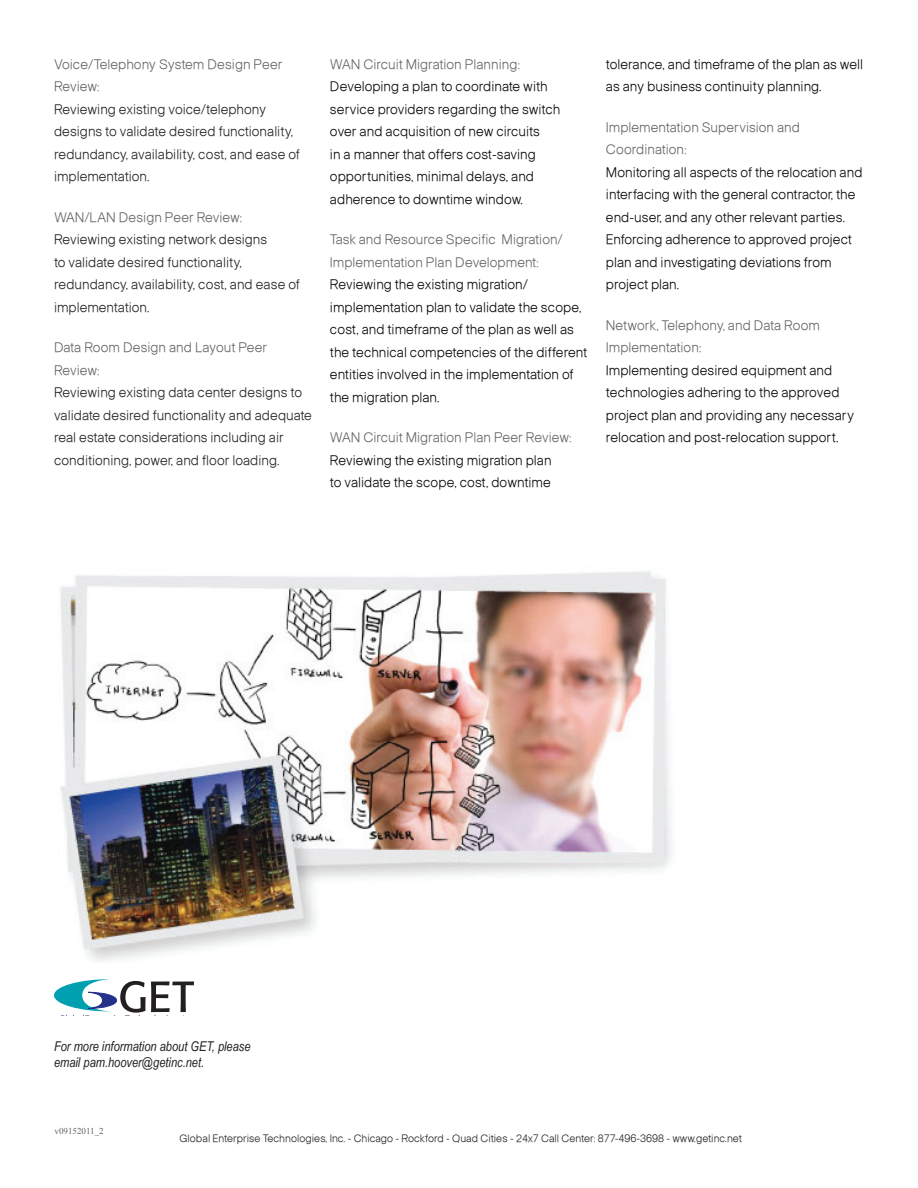
<style>
.page{position:relative;width:918px;height:1188px;background:#fff}
.page>*{position:absolute;margin:0;border:0;box-sizing:border-box;transform-origin:0 0}
.t1{font:13.5px/22.5px "Ciscolight";color:#040503}
.t2{font:13.5px/22.5px "Ciscolight";color:#231f20}
.t3{font:13.5px/22.5px "Ciscolight";color:#636366}
.t4{font:italic 13.5px/16.2px "Arial Narrow";color:#231f20}
.t5{font:10.5px "Ciscolight";color:#231f20}
.t6{font:9px "Times New Roman";color:#636366}
</style>
<div class="page">
<svg style="left:54px;top:979px;width:140px;height:37px"></svg>
<img style="left:60px;top:571px;width:612px;height:390px">
<p class="t3" style="left:54px;top:52px;width:230px">Voice/Telephony System Design Peer<br>Review:</p>
<p class="t2" style="left:54px;top:97px;width:247px">Reviewing existing voice/telephony designs to validate desired functionality, redundancy, availability, cost, and ease of implementation.</p>
<p class="t3" style="left:54px;top:205px;width:190px">WAN/LAN Design Peer Review:</p>
<p class="t2" style="left:54px;top:228px;width:247px">Reviewing existing network designs<br>to validate desired functionality, redundancy, availability, cost, and ease of implementation.</p>
<p class="t3" style="left:54px;top:336px;width:215px">Data Room Design and Layout Peer<br>Review:</p>
<p class="t2" style="left:54px;top:381px;width:260px">Reviewing existing data center designs to validate desired functionality and adequate real estate considerations including air conditioning, power, and floor loading.</p>
<p class="t3" style="left:330px;top:52px;width:192px">WAN Circuit Migration Planning:</p>
<p class="t1" style="left:330px;top:75px;width:232px">Developing a plan to coordinate with service providers regarding the switch over and acquisition of new circuits<br>in a manner that offers cost-saving opportunities, minimal delays, and adherence to downtime window.</p>
<p class="t3" style="left:330px;top:228px;width:234px">Task and Resource Specific Migration/<br>Implementation Plan Development:</p>
<p class="t1" style="left:330px;top:273px;width:259px">Reviewing the existing migration/ implementation plan to validate the scope, cost, and timeframe of the plan as well as the technical competencies of the different entities involved in the implementation of the migration plan.</p>
<p class="t3" style="left:330px;top:426px;width:243px">WAN Circuit Migration Plan Peer Review:</p>
<p class="t1" style="left:330px;top:448px;width:223px">Reviewing the existing migration plan to validate the scope, cost, downtime</p>
<p class="t1" style="left:606px;top:52px;width:259px">tolerance, and timeframe of the plan as well as any business continuity planning.</p>
<p class="t3" style="left:606px;top:115px;width:196px">Implementation Supervision and<br>Coordination:</p>
<p class="t1" style="left:606px;top:160px;width:258px">Monitoring all aspects of the relocation and interfacing with the general contractor, the end-user, and any other relevant parties.<br>Enforcing adherence to approved project plan and investigating deviations from project plan.</p>
<p class="t3" style="left:606px;top:313px;width:215px">Network, Telephony, and Data Room<br>Implementation:</p>
<p class="t1" style="left:606px;top:358px;width:250px">Implementing desired equipment and technologies adhering to the approved project plan and providing any necessary relocation and post-relocation support.</p>
<p class="t4" style="left:54px;top:1038px;width:198px">For more information about GET, please email pam.hoover@getinc.net.</p>
<p class="t6" style="left:55px;top:1125px;width:51px">v09152011_2</p>
<p class="t5" style="left:180px;top:1132px;width:564px">Global Enterprise Technologies, Inc. - Chicago - Rockford - Quad Cities - 24x7 Call Center: 877-496-3698 - www.getinc.net</p>
</div>
